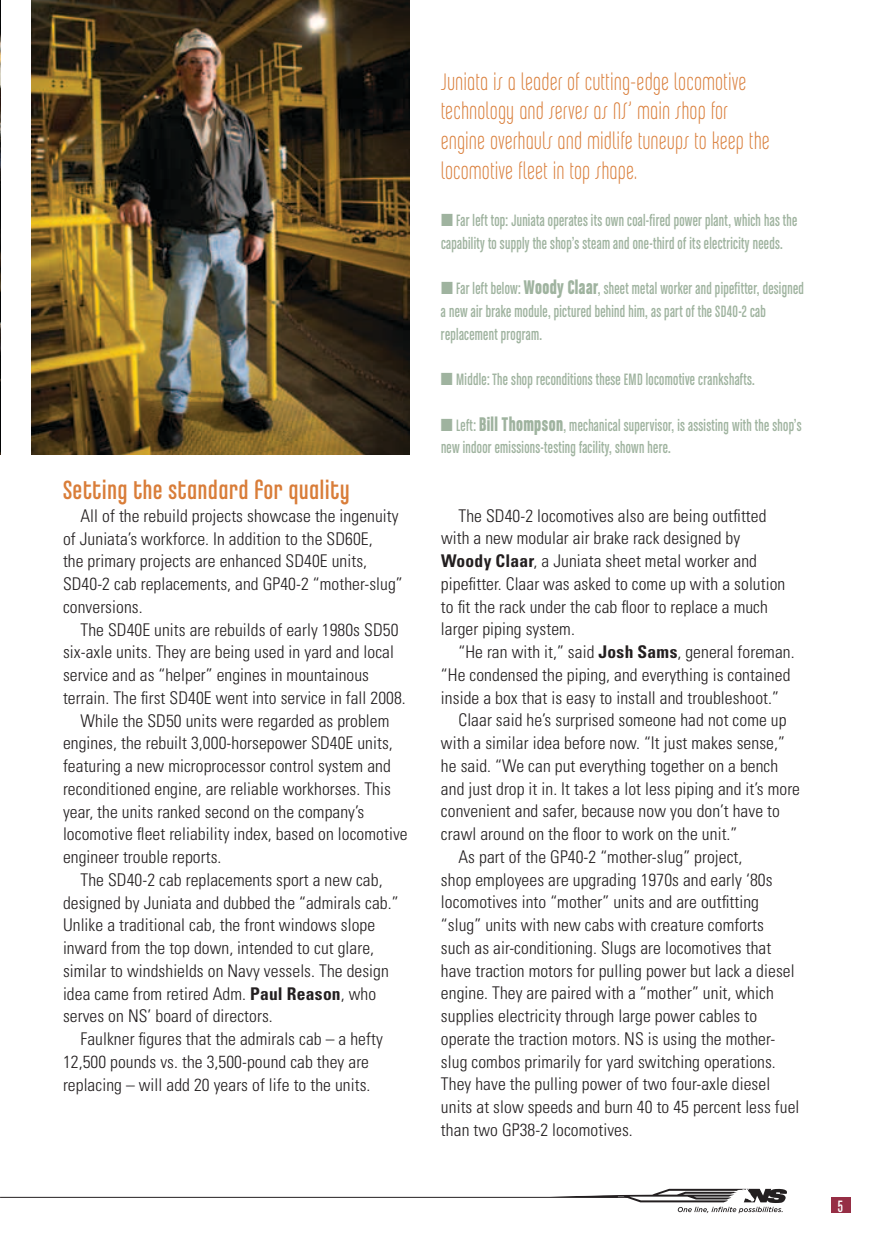
<style>
.page{position:relative;width:882px;height:1260px;background:#fff}
.page>*{position:absolute;margin:0;border:0;box-sizing:border-box;transform-origin:0 0}
.t1{font:28px "Chalet Comprime Cologne Eighty";letter-spacing:.03em;color:#d97d39}
.t2{font:25.38px/29.8px "Chalet Comprime Milan Seventy";letter-spacing:.03em;color:#d97d39}
.t3{font:300 condensed 17.5px/22.8px "Univers LT Std";letter-spacing:.005em;color:#231f20}
.t4{font:17.5px/22.8px "Chalet Comprime Cologne Sixty";letter-spacing:.02em;color:#9fb39f;scale:.9 1}
.t5{font:17.5px "Chalet Comprime Cologne Seventy";color:#fff;scale:.9 1}
.s1{font-weight:700}
.s2{font-family:"Chalet Comprime Hong Kong Sixty";font-size:21px}
</style>
<div class="page">
<div style="left:831px;top:1197px;width:19px;height:15px;background:#962e45"></div>
<hr style="left:0;top:1197px;width:631px;height:1px;background:#231f20">
<svg style="left:550px;top:1188px;width:237px;height:25px"></svg>
<img style="left:32px;top:0;width:378px;height:454px">
<img style="left:0;top:0;width:1px;height:454px">
<h1 class="t1" style="left:63px;top:475px;width:288px">Setting the standard for quality</h1>
<p class="t3" style="left:63px;top:504px;width:341px;text-indent:18px">All of the rebuild projects showcase the ingenuity of Juniata’s workforce. In addition to the SD60E,<br>the primary projects are enhanced SD40E units, SD40-2 cab replacements, and GP40-2 “mother-slug” conversions.</p>
<p class="t3" style="left:80px;top:618px;width:319px">The SD40E units are rebuilds of early 1980s SD50</p>
<p class="t3" style="left:63px;top:641px;width:332px">six-axle units. They are being used in yard and local</p>
<p class="t3" style="left:63px;top:664px;width:308px">service and as “helper” engines in mountainous</p>
<p class="t3" style="left:63px;top:686px;width:344px">terrain. The first SD40E went into service in fall 2008.</p>
<p class="t3" style="left:80px;top:709px;width:310px">While the SD50 units were regarded as problem</p>
<p class="t3" style="left:63px;top:732px;width:331px">engines, the rebuilt 3,000-horsepower SD40E units,</p>
<p class="t3" style="left:63px;top:755px;width:329px">featuring a new microprocessor control system and</p>
<p class="t3" style="left:63px;top:777px;width:329px">reconditioned engine, are reliable workhorses. This</p>
<p class="t3" style="left:63px;top:800px;width:303px">year, the units ranked second on the company’s</p>
<p class="t3" style="left:63px;top:823px;width:346px">locomotive fleet reliability index, based on locomotive</p>
<p class="t3" style="left:63px;top:846px;width:160px">engineer trouble reports.</p>
<p class="t3" style="left:80px;top:868px;width:304px">The SD40-2 cab replacements sport a new cab,</p>
<p class="t3" style="left:63px;top:891px;width:337px">designed by Juniata and dubbed the “admirals cab.”</p>
<p class="t3" style="left:63px;top:914px;width:314px">Unlike a traditional cab, the front windows slope</p>
<p class="t3" style="left:63px;top:937px;width:313px">inward from the top down, intended to cut glare,</p>
<p class="t3" style="left:63px;top:959px;width:327px">similar to windshields on Navy vessels. The design</p>
<p class="t3" style="left:63px;top:982px;width:315px">idea came from retired Adm. <span class="s1">Paul Reason</span>, who</p>
<p class="t3" style="left:63px;top:1005px;width:211px">serves on NS’ board of directors.</p>
<p class="t3" style="left:81px;top:1028px;width:304px">Faulkner figures that the admirals cab – a hefty</p>
<p class="t3" style="left:63px;top:1050px;width:308px">12,500 pounds vs. the 3,500-pound cab they are</p>
<p class="t3" style="left:63px;top:1073px;width:309px">replacing – will add 20 years of life to the units.</p>
<h2 class="t2" style="left:441px;top:66px;width:330px">Juniata is a leader of cutting-edge locomotive technology and serves as NS’ main shop for engine overhauls and midlife tuneups to keep the locomotive fleet in top shape.</h2>
<p class="t4" style="left:441px;top:209px;width:397px">■ Far left top: Juniata operates its own coal-fired power plant, which has the capability to supply the shop’s steam and one-third of its electricity needs.</p>
<p class="t4" style="left:441px;top:277px;width:405px">■ Far left below: <span class="s2">Woody Claar</span>, sheet metal worker and pipefitter, designed a new air brake module, pictured behind him, as part of the SD40-2 cab replacement program.</p>
<p class="t4" style="left:441px;top:368px;width:350px">■ Middle: The shop reconditions these EMD locomotive crankshafts.</p>
<p class="t4" style="left:441px;top:413px;width:402px">■ Left: <span class="s2">Bill Thompson</span>, mechanical supervisor, is assisting with the shop’s new indoor emissions-testing facility, shown here.</p>
<p class="t3" style="left:441px;top:504px;width:346px;text-indent:18px">The SD40-2 locomotives also are being outfitted with a new modular air brake rack designed by <span class="s1">Woody Claar</span>, a Juniata sheet metal worker and pipefitter. Claar was asked to come up with a solution to fit the rack under the cab floor to replace a much larger piping system.</p>
<p class="t3" style="left:458px;top:641px;width:338px">“He ran with it,” said <span class="s1">Josh Sams</span>, general foreman.</p>
<p class="t3" style="left:441px;top:663px;width:351px">“He condensed the piping, and everything is contained</p>
<p class="t3" style="left:441px;top:686px;width:339px">inside a box that is easy to install and troubleshoot.”</p>
<p class="t3" style="left:458px;top:709px;width:330px">Claar said he’s surprised someone had not come up</p>
<p class="t3" style="left:441px;top:732px;width:345px">with a similar idea before now. “It just makes sense,”</p>
<p class="t3" style="left:441px;top:754px;width:339px">he said. “We can put everything together on a bench</p>
<p class="t3" style="left:441px;top:777px;width:361px">and just drop it in. It takes a lot less piping and it’s more</p>
<p class="t3" style="left:441px;top:800px;width:340px">convenient and safer, because now you don’t have to</p>
<p class="t3" style="left:441px;top:823px;width:298px">crawl around on the floor to work on the unit.”</p>
<p class="t3" style="left:458px;top:845px;width:285px">As part of the GP40-2 “mother-slug” project,</p>
<p class="t3" style="left:441px;top:868px;width:333px">shop employees are upgrading 1970s and early ‘80s</p>
<p class="t3" style="left:441px;top:891px;width:320px">locomotives into “mother” units and are outfitting</p>
<p class="t3" style="left:441px;top:914px;width:324px">“slug” units with new cabs with creature comforts</p>
<p class="t3" style="left:441px;top:936px;width:332px">such as air-conditioning. Slugs are locomotives that</p>
<p class="t3" style="left:441px;top:959px;width:355px">have traction motors for pulling power but lack a diesel</p>
<p class="t3" style="left:441px;top:982px;width:334px">engine. They are paired with a “mother” unit, which</p>
<p class="t3" style="left:441px;top:1005px;width:318px">supplies electricity through large power cables to</p>
<p class="t3" style="left:441px;top:1027px;width:336px">operate the traction motors. NS is using the mother-</p>
<p class="t3" style="left:441px;top:1050px;width:336px">slug combos primarily for yard switching operations.</p>
<p class="t3" style="left:441px;top:1073px;width:331px">They have the pulling power of two four-axle diesel</p>
<p class="t3" style="left:441px;top:1096px;width:360px">units at slow speeds and burn 40 to 45 percent less fuel</p>
<p class="t3" style="left:441px;top:1118px;width:193px">than two GP38-2 locomotives.</p>
<p class="t5" style="left:838px;top:1197px;width:7px">5</p>
</div>
